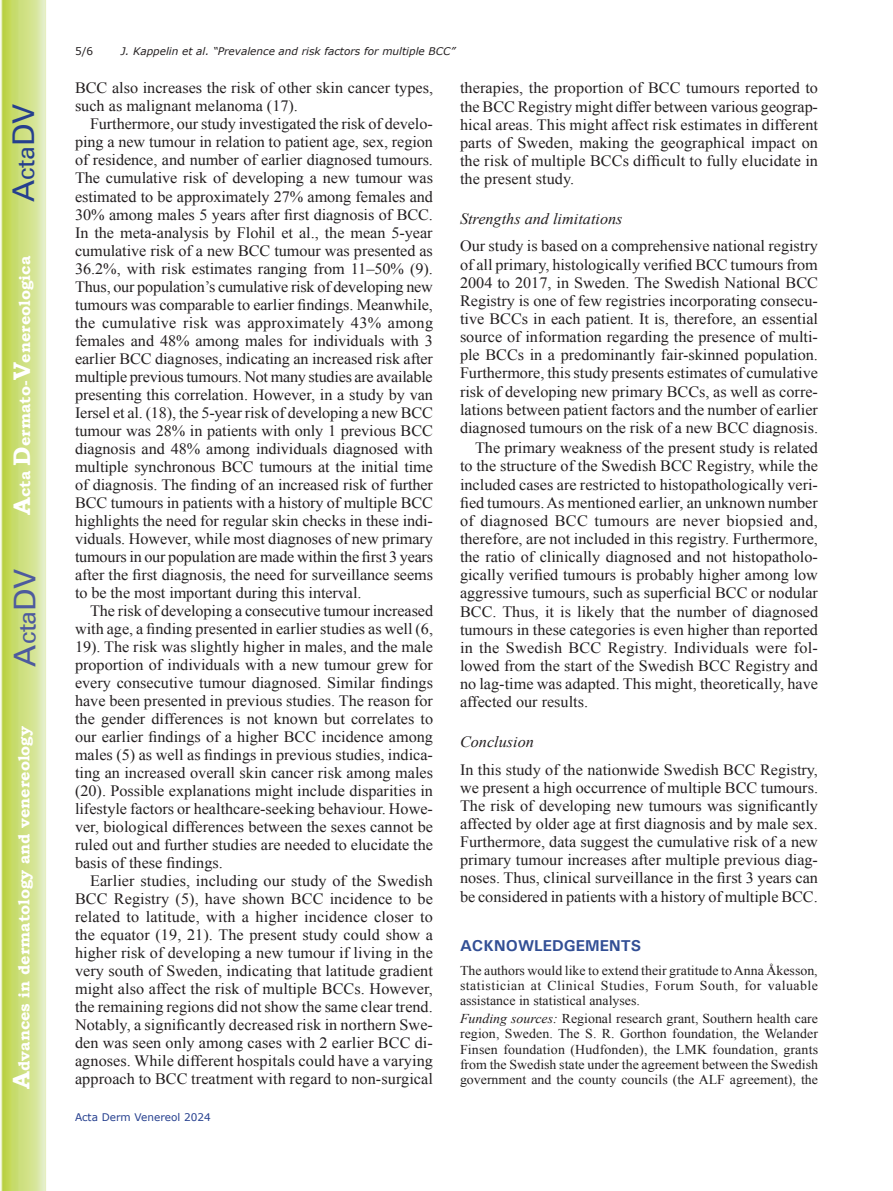
<style>
.page{position:relative;width:893px;height:1191px;background:#fff}
.page>*{position:absolute;margin:0;border:0;box-sizing:border-box;transform-origin:0 0}
.t1{font:30px "Univers";color:#4d5a9e}
.t2{font:30px "Univers";color:#253f8e}
.t3{font:15.75px/18px "Times New Roman";color:#231f20;text-align:justify}
.t4{font:700 15.75px "Bookman Old Style";color:#fff}
.t5{font:italic 15.75px "Times New Roman";color:#231f20}
.t6{font:700 15.75px "Univers";color:#324f95}
.t7{font:13.5px/15.1px "Times New Roman";color:#231f20;text-align:justify}
.t8{font:italic 10.5px "Verdana";color:#231f20}
.t9{font:10.5px "Verdana";color:#253f8e}
.t10{font:10.5px "Verdana";color:#231f20}
.s1{font-size:24px}
.s2{font-style:italic}
</style>
<div class="page">
<svg style="left:1px;top:0;width:45px;height:1191px;background:#cfe084"></svg>
<h1 class="t2" style="left:6px;top:202px;width:100px;rotate:-90deg">A<span class="s1">cta</span>DV</h1>
<p class="t4" style="left:15px;top:515px;width:260px;rotate:-90deg"><span class="s1">A</span>cta <span class="s1">D</span>ermato-<span class="s1">V</span>enereologica</p>
<h1 class="t1" style="left:7px;top:666px;width:100px;rotate:-90deg">A<span class="s1">cta</span>DV</h1>
<p class="t4" style="left:15px;top:1088px;width:364px;rotate:-90deg"><span class="s1">A</span>dvances in dermatology and venereology</p>
<p class="t10" style="left:75px;top:44px;width:20px">5/6</p>
<p class="t8" style="left:121px;top:44px;width:336px">J. Kappelin et al. “Prevalence and risk factors for multiple BCC”</p>
<p class="t3" style="left:75px;top:79px;width:360px">BCC also increases the risk of other skin cancer types, such as malignant melanoma (17).</p>
<p class="t3" style="left:75px;top:115px;width:360px;text-indent:15px">Furthermore, our study investigated the risk of develo&shy;ping a new tumour in relation to patient age, sex, region of residence, and number of earlier diagnosed tumours.<br>The cumulative risk of developing a new tumour was estimated to be approximately 27% among females and 30% among males 5 years after first diagnosis of BCC.<br>In the meta-analysis by Flohil et al., the mean 5-year cumulative risk of a new BCC tumour was presented as 36.2%, with risk estimates ranging from 11–50% (9).<br>Thus, our population’s cumulative risk of developing new tumours was comparable to earlier findings. Meanwhile, the cumulative risk was approximately 43% among females and 48% among males for individuals with 3 earlier BCC diagnoses, indicating an increased risk after multiple previous tumours. Not many studies are available presenting this correlation. However, in a study by van Iersel et al. (18), the 5-year risk of developing a new BCC tumour was 28% in patients with only 1 previous BCC diagnosis and 48% among individuals diagnosed with multiple synchronous BCC tumours at the initial time of diagnosis. The finding of an increased risk of further BCC tumours in patients with a history of multiple BCC highlights the need for regular skin checks in these indi&shy;viduals. However, while most diagnoses of new primary tumours in our population are made within the first 3 years after the first diagnosis, the need for surveillance seems to be the most important during this interval.</p>
<p class="t3" style="left:75px;top:601px;width:360px;text-indent:15px">The risk of developing a consecutive tumour increased with age, a finding presented in earlier studies as well (6, 19). The risk was slightly higher in males, and the male proportion of individuals with a new tumour grew for every consecutive tumour diagnosed. Similar findings have been presented in previous studies. The reason for the gender differences is not known but correlates to our earlier findings of a higher BCC incidence among males (5) as well as findings in previous studies, indica&shy;ting an increased overall skin cancer risk among males (20). Possible explanations might include disparities in lifestyle factors or healthcare-seeking behaviour. Howe&shy;ver, biological differences between the sexes cannot be ruled out and further studies are needed to elucidate the basis of these findings.</p>
<p class="t3" style="left:75px;top:871px;width:360px;text-indent:15px">Earlier studies, including our study of the Swedish BCC Registry (5), have shown BCC incidence to be related to latitude, with a higher incidence closer to the equator (19, 21). The present study could show a higher risk of developing a new tumour if living in the very south of Sweden, indicating that latitude gradient might also affect the risk of multiple BCCs. However, the remaining regions did not show the same clear trend.<br>Notably, a significantly decreased risk in northern Swe&shy;den was seen only among cases with 2 earlier BCC di&shy;agnoses. While different hospitals could have a varying approach to BCC treatment with regard to non-surgical</p>
<p class="t9" style="left:75px;top:1110px;width:137px">Acta Derm Venereol 2024</p>
<p class="t3" style="left:460px;top:79px;width:360px">therapies, the proportion of BCC tumours reported to the BCC Registry might differ between various geograp&shy;hical areas. This might affect risk estimates in different parts of Sweden, making the geographical impact on the risk of multiple BCCs difficult to fully elucidate in the present study.</p>
<p class="t5" style="left:460px;top:208px;width:164px">Strengths and limitations</p>
<p class="t3" style="left:460px;top:237px;width:360px">Our study is based on a comprehensive national registry of all primary, histologically verified BCC tumours from 2004 to 2017, in Sweden. The Swedish National BCC Registry is one of few registries incorporating consecu&shy;tive BCCs in each patient. It is, therefore, an essential source of information regarding the presence of multi&shy;ple BCCs in a predominantly fair-skinned population.<br>Furthermore, this study presents estimates of cumulative risk of developing new primary BCCs, as well as corre&shy;lations between patient factors and the number of earlier diagnosed tumours on the risk of a new BCC diagnosis.</p>
<p class="t3" style="left:460px;top:439px;width:360px;text-indent:15px">The primary weakness of the present study is related to the structure of the Swedish BCC Registry, while the included cases are restricted to histopathologically veri&shy;fied tumours. As mentioned earlier, an unknown number of diagnosed BCC tumours are never biopsied and, therefore, are not included in this registry. Furthermore, the ratio of clinically diagnosed and not histopatholo&shy;gically verified tumours is probably higher among low aggressive tumours, such as superficial BCC or nodular BCC. Thus, it is likely that the number of diagnosed tumours in these categories is even higher than reported in the Swedish BCC Registry. Individuals were fol&shy;lowed from the start of the Swedish BCC Registry and no lag-time was adapted. This might, theoretically, have affected our results.</p>
<p class="t5" style="left:460px;top:731px;width:75px">Conclusion</p>
<p class="t3" style="left:460px;top:760px;width:360px">In this study of the nationwide Swedish BCC Registry, we present a high occurrence of multiple BCC tumours.<br>The risk of developing new tumours was significantly affected by older age at first diagnosis and by male sex.<br>Furthermore, data suggest the cumulative risk of a new primary tumour increases after multiple previous diag&shy;noses. Thus, clinical surveillance in the first 3 years can be considered in patients with a history of multiple BCC.</p>
<p class="t6" style="left:460px;top:935px;width:183px">ACKNOWLEDGEMENTS</p>
<p class="t7" style="left:460px;top:962px;width:360px">The authors would like to extend their gratitude to Anna Åkesson, statistician at Clinical Studies, Forum South, for valuable assistance in statistical analyses.</p>
<p class="t7" style="left:460px;top:1011px;width:360px"><span class="s2">Funding sources:</span> Regional research grant, Southern health care region, Sweden. The S. R. Gorthon foundation, the Welander Finsen foundation (Hudfonden), the LMK foundation, grants from the Swedish state under the agreement between the Swedish government and the county councils (the ALF agreement), the</p>
</div>
